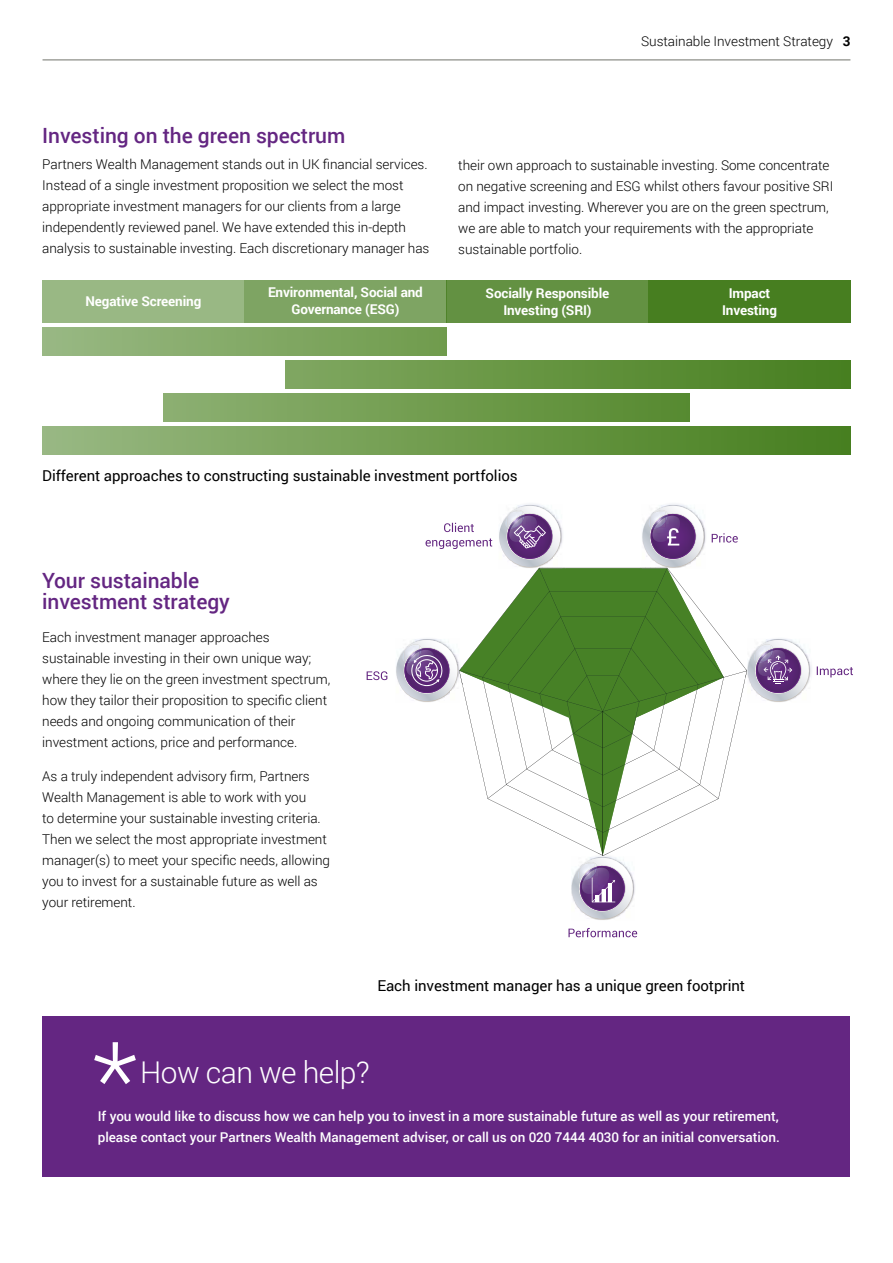
<style>
.page{position:relative;width:893px;height:1263px;background:#fff}
.page>*{position:absolute;margin:0;border:0;box-sizing:border-box;transform-origin:0 0}
.t1{font:300 105px "Roboto";color:#fff}
.t2{font:300 30px "Roboto";letter-spacing:-.02em;color:#fff}
.t3{font:500 21px/21px "Roboto";letter-spacing:-.005em;color:#642682}
.t4{font:15px "Roboto";letter-spacing:-.005em;color:#000}
.t5{font:300 13.5px/21px "Roboto";letter-spacing:-.005em;color:#000}
.t6{font:500 13.5px/21px "Roboto";letter-spacing:-.005em;color:#fff}
.t7{font:700 13.5px/16.5px "Roboto";letter-spacing:-.01em;color:#fff;text-align:center}
.s1{font-weight:700}
</style>
<div class="page">
<hr style="left:43px;top:60px;width:807px;height:1px;background:#72746c">
<div style="left:43px;top:1016px;width:807px;height:161px;background:#642682"></div>
<svg style="left:367px;top:671px;width:20px;height:9px"></svg>
<svg style="left:396px;top:504px;width:457px;height:433px"></svg>
<div style="left:43px;top:281px;width:201px;height:42px;background:#99b884"></div>
<div style="left:446px;top:281px;width:202px;height:42px;background:#639142"></div>
<div style="left:244px;top:281px;width:202px;height:42px;background:#7ea463"></div>
<div style="left:43px;top:426px;width:808px;height:28px;background:linear-gradient(to right,#99b881,#467e1c)"></div>
<div style="left:164px;top:393px;width:525px;height:28px;background:linear-gradient(to right,#8cb071,#578a2f)"></div>
<div style="left:285px;top:360px;width:566px;height:28px;background:linear-gradient(to right,#80a760,#467e1e)"></div>
<div style="left:43px;top:328px;width:404px;height:28px;background:linear-gradient(to right,#98b883,#709c4c)"></div>
<div style="left:648px;top:281px;width:202px;height:42px;background:#477e20"></div>
<p class="t5" style="left:641px;top:31px;width:211px">Sustainable Investment Strategy <span class="s1">3</span></p>
<h3 class="t3" style="left:42px;top:125px;width:305px">Investing on the green spectrum</h3>
<p class="t5" style="left:42px;top:153px;width:389px">Partners Wealth Management stands out in UK financial services.<br>Instead of a single investment proposition we select the most appropriate investment managers for our clients from a large independently reviewed panel. We have extended this in-depth analysis to sustainable investing. Each discretionary manager has</p>
<p class="t5" style="left:458px;top:154px;width:377px">their own approach to sustainable investing. Some concentrate on negative screening and ESG whilst others favour positive SRI and impact investing. Wherever you are on the green spectrum, we are able to match your requirements with the appropriate sustainable portfolio.</p>
<p class="t7" style="left:85px;top:293px;width:117px">Negative Screening</p>
<p class="t7" style="left:268px;top:284px;width:156px">Environmental, Social and<br>Governance (ESG)</p>
<p class="t7" style="left:486px;top:285px;width:125px">Socially Responsible<br>Investing (SRI)</p>
<p class="t7" style="left:722px;top:285px;width:56px">Impact<br>Investing</p>
<p class="t4" style="left:42px;top:465px;width:477px">Different approaches to constructing sustainable investment portfolios</p>
<h3 class="t3" style="left:42px;top:569px;width:189px">Your sustainable investment strategy</h3>
<p class="t5" style="left:42px;top:627px;width:289px">Each investment manager approaches sustainable investing in their own unique way; where they lie on the green investment spectrum, how they tailor their proposition to specific client needs and ongoing communication of their investment actions, price and performance.</p>
<p class="t5" style="left:42px;top:765px;width:289px">As a truly independent advisory firm, Partners Wealth Management is able to work with you<br>to determine your sustainable investing criteria.<br>Then we select the most appropriate investment manager(s) to meet your specific needs, allowing you to invest for a sustainable future as well as your retirement.</p>
<p class="t4" style="left:377px;top:975px;width:369px">Each investment manager has a unique green footprint</p>
<h1 class="t1" style="left:93px;top:1007px;width:46px">*</h1>
<h2 class="t2" style="left:140px;top:1052px;width:231px">How can we help?</h2>
<p class="t6" style="left:98px;top:1105px;width:683px">If you would like to discuss how we can help you to invest in a more sustainable future as well as your retirement, please contact your Partners Wealth Management adviser, or call us on 020 7444 4030 for an initial conversation.</p>
</div>
